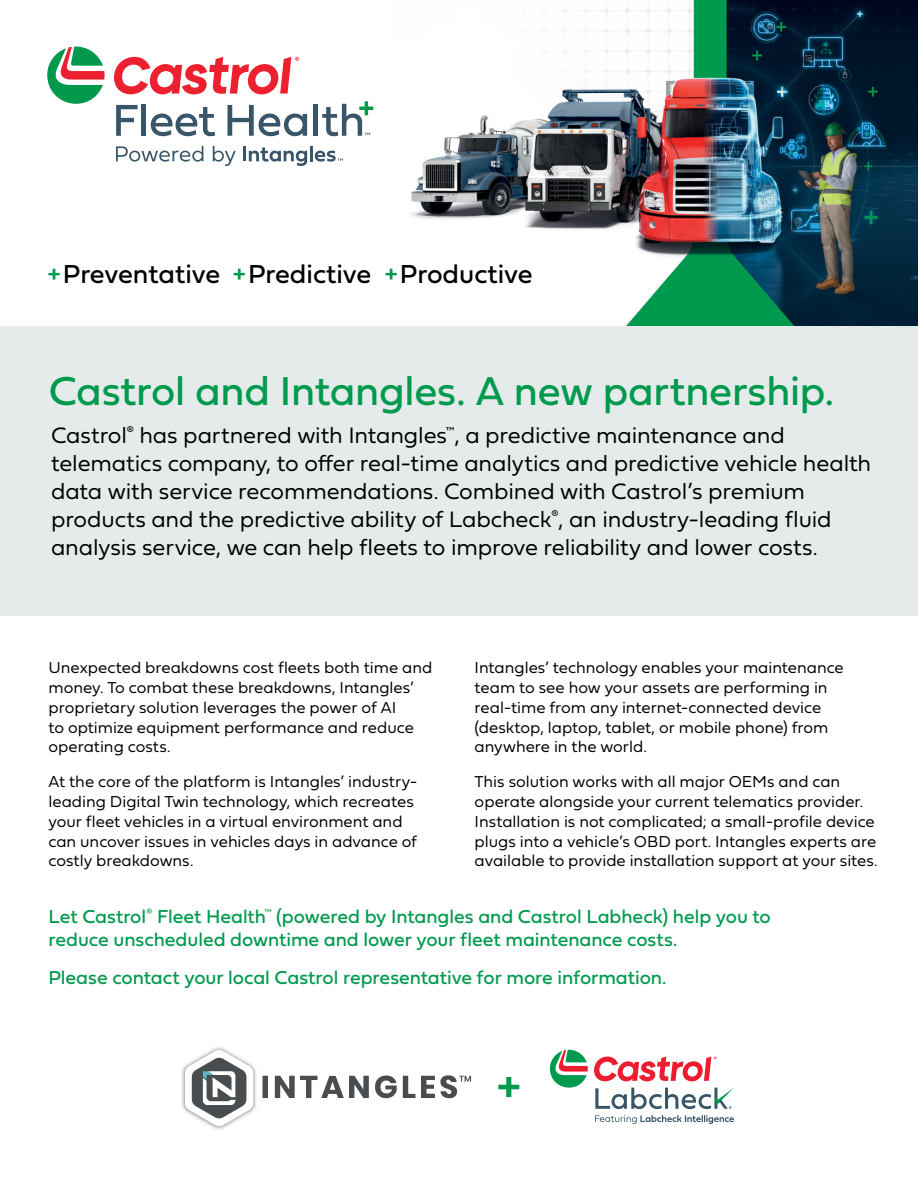
<style>
.page{position:relative;width:918px;height:1188px;background:#fff}
.page>*{position:absolute;margin:0;border:0;box-sizing:border-box;transform-origin:0 0}
.t1{font:42px "Fieldwork Geo Regular";letter-spacing:-.005em;color:#009a4e}
.t2{font:39px "Fieldwork Geo Demibold";color:#009a4e}
.t3{font:27.15px "Fieldwork Geo Regular";color:#000}
.t4{font:23.25px/27.9px "Fieldwork Geo Light";letter-spacing:-.005em;color:#000}
.t5{font:19.5px/23.4px "Fieldwork Geo Regular";letter-spacing:-.005em;color:#009a4e}
.t6{font:16.5px/19.8px "Fieldwork Geo Light";color:#000}
</style>
<div class="page">
<img style="left:381px;top:0;width:537px;height:327px">
<div style="left:0;top:327px;width:918px;height:289px;background:#e5ebeb"></div>
<svg style="left:116px;top:105px;width:22px;height:31px"></svg>
<hr style="left:142px;top:104px;width:4px;height:32px;background:#385668">
<svg style="left:151px;top:107px;width:64px;height:29px"></svg>
<svg style="left:227px;top:105px;width:80px;height:31px"></svg>
<div style="left:313px;top:104px;width:5px;height:32px;background:#385668"></div>
<svg style="left:47px;top:47px;width:58px;height:57px"></svg>
<svg style="left:114px;top:57px;width:185px;height:37px"></svg>
<svg style="left:322px;top:101px;width:51px;height:35px"></svg>
<svg style="left:116px;top:146px;width:87px;height:16px"></svg>
<svg style="left:213px;top:146px;width:23px;height:20px"></svg>
<hr style="left:243px;top:146px;width:3px;height:15px;background:#385668">
<svg style="left:249px;top:147px;width:58px;height:19px"></svg>
<hr style="left:310px;top:146px;width:3px;height:15px;background:#385668">
<svg style="left:315px;top:151px;width:28px;height:11px"></svg>
<svg style="left:48px;top:269px;width:12px;height:11px"></svg>
<svg style="left:234px;top:269px;width:11px;height:11px"></svg>
<svg style="left:386px;top:269px;width:11px;height:11px"></svg>
<svg style="left:550px;top:1050px;width:38px;height:38px"></svg>
<svg style="left:594px;top:1057px;width:123px;height:24px"></svg>
<svg style="left:595px;top:1088px;width:139px;height:21px"></svg>
<svg style="left:595px;top:1115px;width:139px;height:9px"></svg>
<svg style="left:375px;top:1076px;width:22px;height:22px"></svg>
<svg style="left:275px;top:1076px;width:94px;height:22px"></svg>
<svg style="left:403px;top:1076px;width:12px;height:22px"></svg>
<svg style="left:263px;top:1076px;width:5px;height:22px"></svg>
<svg style="left:421px;top:1075px;width:50px;height:23px"></svg>
<img style="left:182px;top:1047px;width:74px;height:83px">
<svg style="left:185px;top:1050px;width:68px;height:77px"></svg>
<h3 class="t3" style="left:63px;top:253px;width:471px">Preventative Predictive Productive</h3>
<h1 class="t1" style="left:49px;top:358px;width:787px">Castrol and Intangles. A new partnership.</h1>
<p class="t4" style="left:51px;top:420px;width:822px">Castrol<sup>®</sup> has partnered with Intangles<sup>™</sup>, a predictive maintenance and telematics company, to offer real-time analytics and predictive vehicle health data with service recommendations. Combined with Castrol’s premium products and the predictive ability of Labcheck<sup>®</sup>, an industry-leading fluid analysis service, we can help fleets to improve reliability and lower costs.</p>
<p class="t6" style="left:48px;top:657px;width:385px">Unexpected breakdowns cost fleets both time and money. To combat these breakdowns, Intangles’ proprietary solution leverages the power of AI<br>to optimize equipment performance and reduce operating costs.</p>
<p class="t6" style="left:48px;top:771px;width:371px">At the core of the platform is Intangles’ industry&shy;leading Digital Twin technology, which recreates your fleet vehicles in a virtual environment and can uncover issues in vehicles days in advance of costly breakdowns.</p>
<p class="t6" style="left:475px;top:657px;width:371px">Intangles’ technology enables your maintenance team to see how your assets are performing in real-time from any internet-connected device (desktop, laptop, tablet, or mobile phone) from anywhere in the world.</p>
<p class="t6" style="left:475px;top:771px;width:405px">This solution works with all major OEMs and can operate alongside your current telematics provider.<br>Installation is not complicated; a small-profile device plugs into a vehicle’s OBD port. Intangles experts are available to provide installation support at your sites.</p>
<p class="t5" style="left:48px;top:904px;width:724px">Let Castrol<sup>®</sup> Fleet Health<sup>™</sup> (powered by Intangles and Castrol Labheck) help you to reduce unscheduled downtime and lower your fleet maintenance costs.</p>
<p class="t5" style="left:48px;top:965px;width:620px">Please contact your local Castrol representative for more information.</p>
<h2 class="t2" style="left:498px;top:1057px;width:24px">+</h2>
</div>
